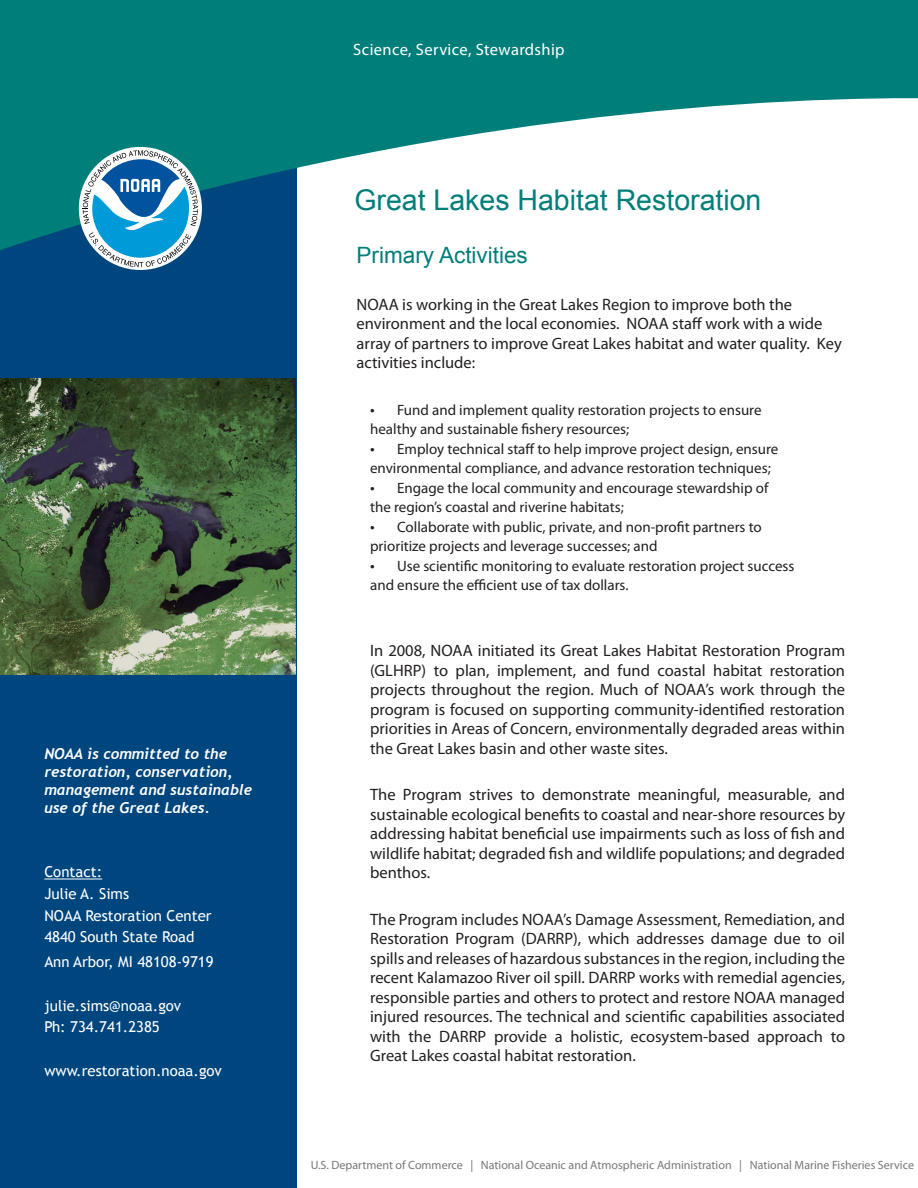
<style>
.page{position:relative;width:918px;height:1188px;background:#fff}
.page>*{position:absolute;margin:0;border:0;box-sizing:border-box;transform-origin:0 0}
.t1{font:28.5px "Arial";color:#007e7a}
.INTRO{font:22.5px "Arial";color:#007e7a}
.INTRO-2{font:16.5px/19.5px "Myriad Pro";color:#231f20;text-align:justify}
.t2{font:16.5px "Myriad Pro";letter-spacing:.025em;color:#fff}
.Paragraph_Style_1{font:15px/19.5px "Myriad Pro";color:#231f20}
.INTRO-3{font:15px "Trebuchet MS";color:#fff}
.INTRO-4{font:italic 700 15px/18px "Trebuchet";color:#fff}
.t3{font:12px "Myriad Pro";color:#76787b}
.s1{font-size:16.5px}
</style>
<div class="page">
<div style="left:0;top:10px;width:297px;height:1178px;background:#00467e"></div>
<svg style="left:0;top:0;width:918px;height:250px;fill:#007e7a"></svg>
<hr style="left:44px;top:879px;width:58px;height:1px;background:#fff">
<img style="left:0;top:379px;width:296px;height:296px">
<svg style="left:82px;top:150px;width:116px;height:117px;background:#5fa4c6"></svg>
<div style="left:79px;top:147px;width:123px;height:123px;border:2px solid #fff;border-radius:50%"></div>
<p class="INTRO-4" style="left:44px;top:745px;width:209px">NOAA is committed to the restoration, conservation, management and sustainable use of the Great Lakes.</p>
<p class="INTRO-3" style="left:44px;top:863px;width:59px">Contact:</p>
<p class="INTRO-3" style="left:44px;top:885px;width:86px">Julie A. Sims</p>
<p class="INTRO-3" style="left:44px;top:906px;width:169px">NOAA Restoration Center</p>
<p class="INTRO-3" style="left:44px;top:928px;width:152px">4840 South State Road</p>
<p class="INTRO-3" style="left:44px;top:953px;width:171px">Ann Arbor, MI 48108-9719</p>
<p class="INTRO-3" style="left:44px;top:996px;width:138px">julie.sims@noaa.gov</p>
<p class="INTRO-3" style="left:44px;top:1018px;width:117px">Ph: 734.741.2385</p>
<p class="INTRO-3" style="left:44px;top:1062px;width:179px">www.restoration.noaa.gov</p>
<p class="t2" style="left:353px;top:40px;width:213px">Science, Service, Stewardship</p>
<p class="t1" style="left:354px;top:181px;width:409px">Great Lakes Habitat Restoration</p>
<p class="INTRO" style="left:357px;top:240px;width:173px">Primary Activities</p>
<p class="INTRO-2" style="left:357px;top:294px;width:487px;text-align:left">NOAA is working in the Great Lakes Region to improve both the environment and the local economies. NOAA staff work with a wide array of partners to improve Great Lakes habitat and water quality. Key activities include:</p>
<p class="Paragraph_Style_1" style="left:370px;top:400px;width:393px"><span class="s1">•</span> Fund and implement quality restoration projects to ensure healthy and sustainable fishery resources;</p>
<p class="Paragraph_Style_1" style="left:370px;top:439px;width:410px"><span class="s1">•</span> Employ technical staff to help improve project design, ensure environmental compliance, and advance restoration techniques;</p>
<p class="Paragraph_Style_1" style="left:370px;top:478px;width:400px"><span class="s1">•</span> Engage the local community and encourage stewardship of the region’s coastal and riverine habitats;</p>
<p class="Paragraph_Style_1" style="left:370px;top:517px;width:393px"><span class="s1">•</span> Collaborate with public, private, and non-profit partners to prioritize projects and leverage successes; and</p>
<p class="Paragraph_Style_1" style="left:370px;top:556px;width:426px"><span class="s1">•</span> Use scientific monitoring to evaluate restoration project success and ensure the efficient use of tax dollars.</p>
<p class="INTRO-2" style="left:370px;top:641px;width:477px">In 2008, NOAA initiated its Great Lakes Habitat Restoration Program (GLHRP) to plan, implement, and fund coastal habitat restoration projects throughout the region. Much of NOAA’s work through the program is focused on supporting community-identified restoration priorities in Areas of Concern, environmentally degraded areas within the Great Lakes basin and other waste sites.</p>
<p class="INTRO-2" style="left:370px;top:785px;width:477px">The Program strives to demonstrate meaningful, measurable, and sustainable ecological benefits to coastal and near-shore resources by addressing habitat beneficial use impairments such as loss of fish and wildlife habitat; degraded fish and wildlife populations; and degraded benthos.</p>
<p class="INTRO-2" style="left:370px;top:909px;width:476px">The Program includes NOAA’s Damage Assessment, Remediation, and Restoration Program (DARRP), which addresses damage due to oil spills and releases of hazardous substances in the region, including the recent Kalamazoo River oil spill. DARRP works with remedial agencies, responsible parties and others to protect and restore NOAA managed injured resources. The technical and scientific capabilities associated with the DARRP provide a holistic, ecosystem-based approach to Great Lakes coastal habitat restoration.</p>
<p class="t3" style="left:311px;top:1157px;width:605px">U.S. Department of Commerce | National Oceanic and Atmospheric Administration | National Marine Fisheries Service</p>
</div>
